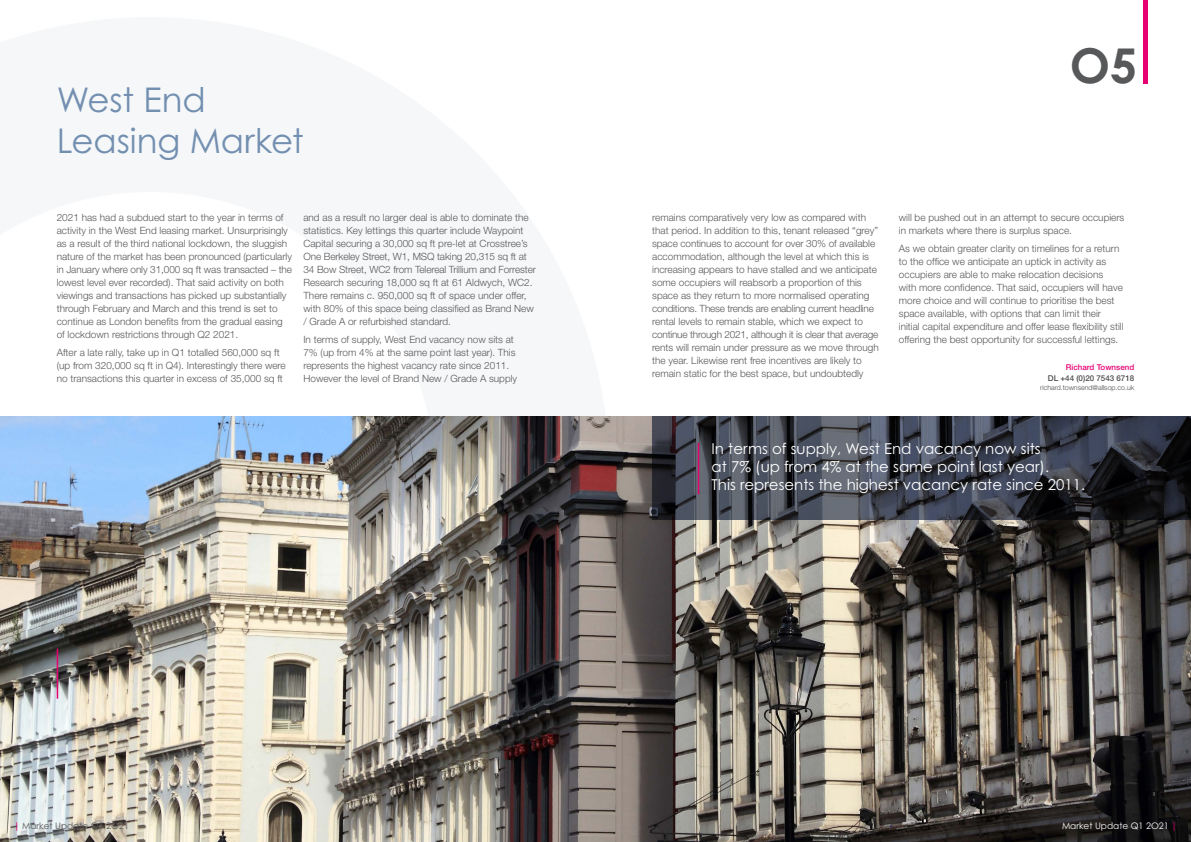
<style>
.page{position:relative;width:1191px;height:842px;background:#fff}
.page>*{position:absolute;margin:0;border:0;box-sizing:border-box;transform-origin:0 0}
.t1{font:700 48px "Century Gothic Pro";color:#57585a}
.t2{font:34px/40.8px "Century Gothic Pro";letter-spacing:-.005em;color:#738fb0}
.t3{font:15px/18px "Century Gothic Pro";color:#fff}
.t4{font:300 10px/13px "Helvetica Neue";color:#57585a}
.t5{font:9px "Century Gothic Pro";color:#57585a}
.t6{font:9px "Century Gothic Pro";color:#fff}
.t7{font:500 8px "Helvetica Neue";color:#4b4c4d}
.t8{font:500 8px "Helvetica Neue";color:#e60272}
.t9{font:300 7px "Helvetica Neue";color:#4b4c4d}
.s1{font-weight:700;color:#df006e}
</style>
<div class="page">
<img style="left:0;top:417px;width:1191px;height:425px">
<hr style="left:57px;top:648px;width:1px;height:51px;background:#e60272">
<div style="left:1143px;top:0;width:5px;height:84px;background:#e60272"></div>
<svg style="left:652px;top:417px;width:539px;height:103px"></svg>
<hr style="left:698px;top:443px;width:1px;height:51px;background:#e60272">
<h2 class="t2" style="left:57px;top:79px;width:248px">West End<br>Leasing Market</h2>
<p class="t4" style="left:57px;top:210px;width:237px">2021 has had a subdued start to the year in terms of activity in the West End leasing market. Unsurprisingly as a result of the third national lockdown, the sluggish nature of the market has been pronounced (particularly in January where only 31,000 sq ft was transacted – the lowest level ever recorded). That said activity on both viewings and transactions has picked up substantially through February and March and this trend is set to continue as London benefits from the gradual easing of lockdown restrictions through Q2 2021.</p>
<p class="t4" style="left:57px;top:346px;width:230px">After a late rally, take up in Q1 totalled 560,000 sq ft (up from 320,000 sq ft in Q4). Interestingly there were no transactions this quarter in excess of 35,000 sq ft</p>
<p class="t4" style="left:303px;top:210px;width:234px">and as a result no larger deal is able to dominate the statistics. Key lettings this quarter include Waypoint Capital securing a 30,000 sq ft pre-let at Crosstree’s One Berkeley Street, W1, MSQ taking 20,315 sq ft at 34 Bow Street, WC2 from Telereal Trillium and Forrester Research securing 18,000 sq ft at 61 Aldwych, WC2.<br>There remains c. 950,000 sq ft of space under offer, with 80% of this space being classified as Brand New / Grade A or refurbished standard.</p>
<p class="t4" style="left:303px;top:333px;width:215px">In terms of supply, West End vacancy now sits at 7% (up from 4% at the same point last year). This represents the highest vacancy rate since 2011.<br>However the level of Brand New / Grade A supply</p>
<h1 class="t1" style="left:1069px;top:35px;width:69px">O5</h1>
<p class="t4" style="left:652px;top:210px;width:228px">remains comparatively very low as compared with that period. In addition to this, tenant released “grey” space continues to account for over 30% of available accommodation, although the level at which this is increasing appears to have stalled and we anticipate some occupiers will reabsorb a proportion of this space as they return to more normalised operating conditions. These trends are enabling current headline rental levels to remain stable, which we expect to continue through 2021, although it is clear that average rents will remain under pressure as we move through the year. Likewise rent free incentives are likely to remain static for the best space, but undoubtedly</p>
<p class="t4" style="left:899px;top:210px;width:227px">will be pushed out in an attempt to secure occupiers in markets where there is surplus space.</p>
<p class="t4" style="left:899px;top:242px;width:226px">As we obtain greater clarity on timelines for a return to the office we anticipate an uptick in activity as occupiers are able to make relocation decisions<br>with more confidence. That said, occupiers will have more choice and will continue to prioritise the best space available, with options that can limit their initial capital expenditure and offer lease flexibility still offering the best opportunity for successful lettings.</p>
<p class="t8" style="left:1066px;top:363px;width:70px">Richard Townsend</p>
<p class="t7" style="left:1048px;top:374px;width:88px">DL +44 (0)20 7543 6718</p>
<p class="t9" style="left:1040px;top:383px;width:96px">richard.townsend@allsop.co.uk</p>
<h3 class="t3" style="left:711px;top:439px;width:375px">In terms of supply, West End vacancy now sits<br>at 7% (up from 4% at the same point last year).<br>This represents the highest vacancy rate since 2011.</h3>
<p class="t5" style="left:14px;top:820px;width:116px"><span class="s1">|</span> Market Update Q1 2O21</p>
<p class="t6" style="left:1062px;top:820px;width:116px">Market Update Q1 2O21 <span class="s1">|</span></p>
</div>
